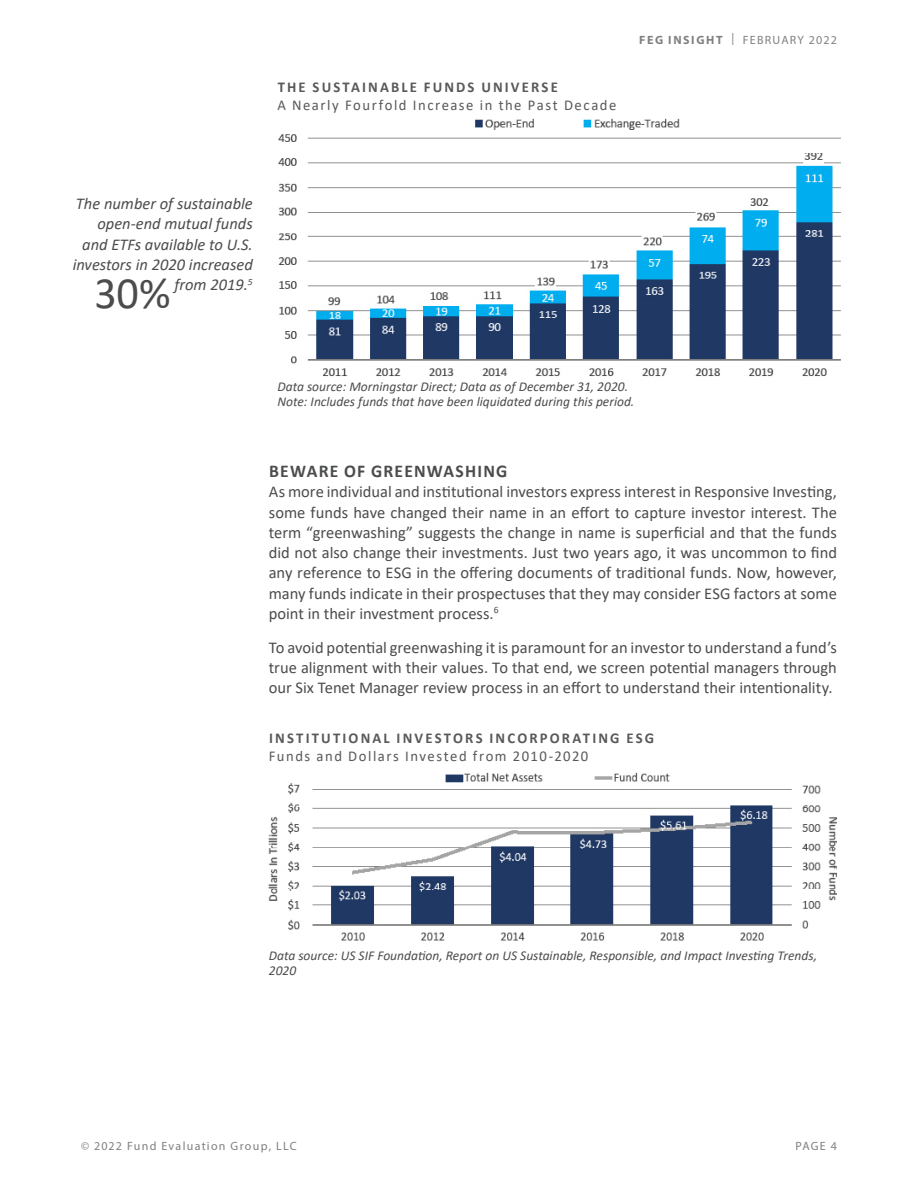
<style>
.page{position:relative;width:918px;height:1188px;background:#fff}
.page>*{position:absolute;margin:0;border:0;box-sizing:border-box;transform-origin:0 0}
.Chart_headers{font:45px "Calibri";color:#4b4c4d}
.Inside_paragraph_sma{font:700 18px "Calibri";letter-spacing:.07em;color:#4b4c4d}
.Paragraphs{font:16.5px/20.2px "Calibri";color:#4b4c4d;text-align:justify}
.Sidebar_comment{font:italic 16.5px/20.2px "Calibri";color:#4b4c4d;text-align:right}
.Chart_headers-2{font:700 15px/18px "Calibri";letter-spacing:.145em;color:#58595b}
.Chart_headers-3{font:15px/18px "Calibri";letter-spacing:.105em;color:#58595b}
.Chart_source{font:italic 13.5px/15px "Calibri";color:#4b4c4d}
.t1{font:12px "Myriad Pro";letter-spacing:.105em;color:#808083}
.s1{font-weight:700}
.s2{font-weight:400}
</style>
<div class="page">
<img style="left:278px;top:118px;width:563px;height:258px">
<img style="left:269px;top:772px;width:568px;height:169px">
<p class="Chart_headers-3" style="left:277px;top:78px;width:341px"><span class="s1">THE SUSTAINABLE FUNDS UNIVERSE<br></span>A Nearly Fourfold Increase in the Past Decade</p>
<p class="t1" style="left:639px;top:32px;width:199px"><span class="s1">FEG INSIGHT</span> | FEBRUARY 2022</p>
<p class="Sidebar_comment" style="left:73px;top:193px;width:182px">The number of sustainable open-end mutual funds and ETFs available to U.S. investors in 2020 increased<br>30% from 2019.<sup>5</sup></p>
<p class="Chart_headers" style="left:95px;top:262px;width:78px">30%</p>
<p class="Chart_source" style="left:277px;top:379px;width:358px">Data source: Morningstar Direct; Data as of December 31, 2020.<br>Note: Includes funds that have been liquidated during this period.</p>
<p class="Inside_paragraph_sma" style="left:269px;top:458px;width:240px">BEWARE OF GREENWASHING</p>
<p class="Paragraphs" style="left:269px;top:481px;width:570px">As more individual and institutional investors express interest in Responsive Investing, some funds have changed their name in an effort to capture investor interest. The term “greenwashing” suggests the change in name is superficial and that the funds did not also change their investments. Just two years ago, it was uncommon to find any reference to ESG in the offering documents of traditional funds. Now, however, many funds indicate in their prospectuses that they may consider ESG factors at some point in their investment process.<sup>6</sup></p>
<p class="Paragraphs" style="left:269px;top:637px;width:570px">To avoid potential greenwashing it is paramount for an investor to understand a fund’s true alignment with their values. To that end, we screen potential managers through our Six Tenet Manager review process in an effort to understand their intentionality.</p>
<p class="Chart_headers-2" style="left:269px;top:729px;width:387px">INSTITUTIONAL INVESTORS INCORPORATING ESG<br><span class="s2">Funds and Dollars Invested from 2010-2020</span></p>
<p class="Chart_source" style="left:269px;top:947px;width:550px">Data source: US SIF Foundation, Report on US Sustainable, Responsible, and Impact Investing Trends,<br>2020</p>
<p class="t1" style="left:81px;top:1139px;width:217px">© 2022 Fund Evaluation Group, LLC</p>
<p class="t1" style="left:796px;top:1139px;width:43px">PAGE 4</p>
</div>
